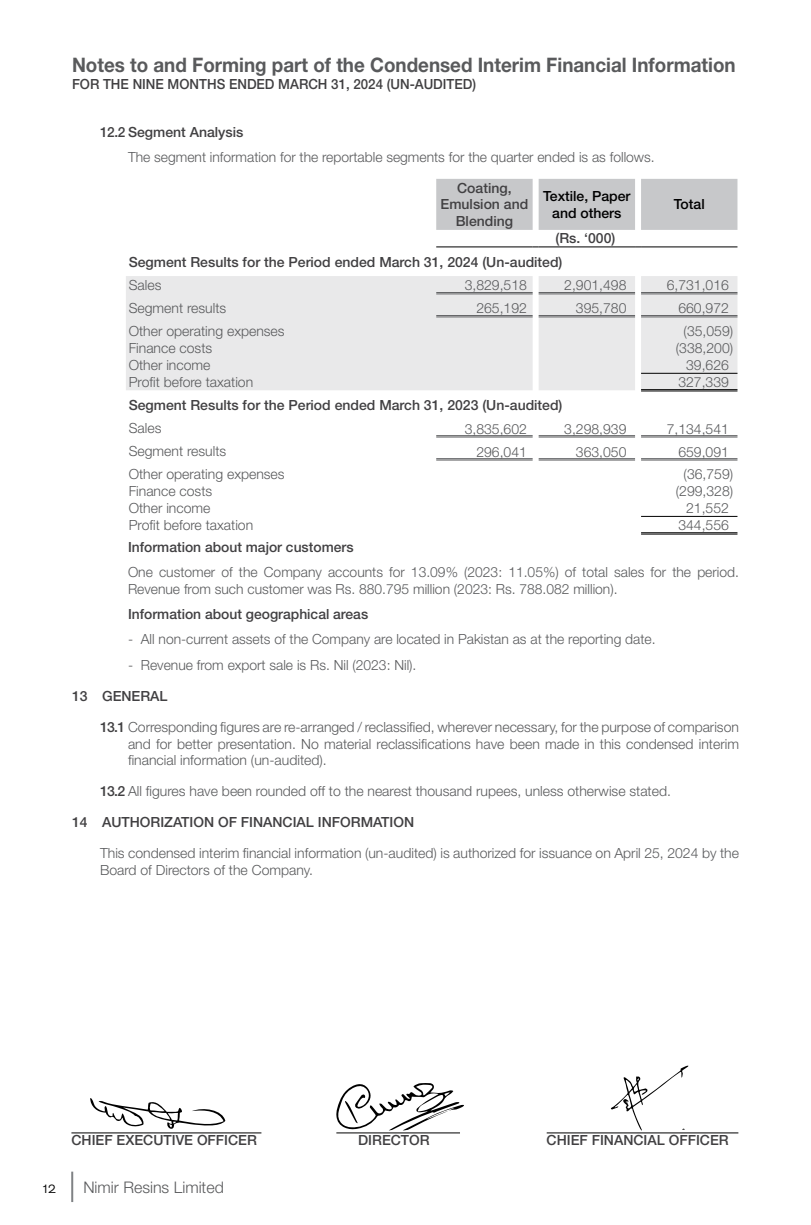
<style>
.page{position:relative;width:811px;height:1225px;background:#fff}
.page>*{position:absolute;margin:0;border:0;box-sizing:border-box;transform-origin:0 0}
.t1{font:700 20px "Helvetica Neue LT Std";color:#595a5c;scale:.94 1}
.t2{font:300 16px "Helvetica Neue LT Std";color:#595a5c}
.t3{font:16px "Akzidenz Grotesk BQ Light SC";color:#000}
.t4{font:300 14px/16.8px "Helvetica Neue LT Std";color:#595a5c}
.t5{font:500 14px/16.8px "Helvetica Neue LT Std";color:#414042;text-align:center}
.t6{font:500 14px "Helvetica Neue LT Std";color:#414042;scale:.95 1}
.t7{font:500 14px/16.8px "Helvetica Neue LT Std";color:#000;text-align:center}
.s1{font-weight:500;color:#414042}
</style>
<div class="page">
<hr style="left:71px;top:1171px;width:2px;height:31px;background:#808285">
<div style="left:436px;top:179px;width:301px;height:51px;background:#c7c8ca"></div>
<div style="left:126px;top:276px;width:611px;height:114px;background:#e9e9ea"></div>
<hr style="left:436px;top:246px;width:96px;height:1px;background:#000">
<hr style="left:538px;top:246px;width:97px;height:1px;background:#000">
<hr style="left:641px;top:246px;width:96px;height:1px;background:#000">
<hr style="left:436px;top:435px;width:96px;height:1px;background:#595a5c">
<hr style="left:436px;top:437px;width:96px;height:1px;background:#595a5c">
<hr style="left:538px;top:435px;width:97px;height:1px;background:#595a5c">
<hr style="left:538px;top:437px;width:97px;height:1px;background:#595a5c">
<hr style="left:641px;top:435px;width:96px;height:1px;background:#595a5c">
<hr style="left:641px;top:437px;width:96px;height:1px;background:#595a5c">
<hr style="left:436px;top:458px;width:96px;height:1px;background:#595a5c">
<hr style="left:436px;top:460px;width:96px;height:1px;background:#595a5c">
<hr style="left:538px;top:458px;width:97px;height:1px;background:#595a5c">
<hr style="left:538px;top:460px;width:97px;height:1px;background:#595a5c">
<hr style="left:641px;top:458px;width:96px;height:1px;background:#595a5c">
<hr style="left:641px;top:460px;width:96px;height:1px;background:#595a5c">
<hr style="left:641px;top:516px;width:96px;height:1px;background:#000">
<hr style="left:641px;top:532px;width:96px;height:1px;background:#000">
<hr style="left:641px;top:534px;width:96px;height:1px;background:#000">
<hr style="left:436px;top:292px;width:96px;height:1px;background:#595a5c">
<hr style="left:436px;top:293px;width:96px;height:1px;background:#595a5c">
<hr style="left:538px;top:292px;width:97px;height:1px;background:#595a5c">
<hr style="left:538px;top:293px;width:97px;height:1px;background:#595a5c">
<hr style="left:641px;top:292px;width:96px;height:1px;background:#595a5c">
<hr style="left:641px;top:293px;width:96px;height:1px;background:#595a5c">
<hr style="left:641px;top:315px;width:96px;height:1px;background:#595a5c">
<hr style="left:641px;top:316px;width:96px;height:1px;background:#595a5c">
<hr style="left:538px;top:315px;width:97px;height:1px;background:#595a5c">
<hr style="left:538px;top:316px;width:97px;height:1px;background:#595a5c">
<hr style="left:641px;top:373px;width:96px;height:1px;background:#000">
<hr style="left:641px;top:389px;width:96px;height:1px;background:#000">
<hr style="left:641px;top:391px;width:96px;height:1px;background:#000">
<hr style="left:436px;top:315px;width:96px;height:1px;background:#595a5c">
<hr style="left:436px;top:316px;width:96px;height:1px;background:#595a5c">
<svg style="left:90px;top:1098px;width:135px;height:31px"></svg>
<hr style="left:71px;top:1132px;width:190px;height:1px;background:#000">
<hr style="left:547px;top:1132px;width:191px;height:1px;background:#000">
<hr style="left:336px;top:1132px;width:124px;height:1px;background:#000">
<svg style="left:611px;top:1065px;width:77px;height:65px"></svg>
<svg style="left:336px;top:1083px;width:128px;height:47px"></svg>
<h1 class="t1" style="left:72px;top:52px;width:707px">Notes to and Forming part of the Condensed Interim Financial Information</h1>
<p class="t6" style="left:72px;top:76px;width:427px">FOR THE NINE MONTHS ENDED MARCH 31, 2024 (UN-AUDITED)</p>
<p class="t5" style="left:100px;top:123px;width:145px">12.2 Segment Analysis</p>
<p class="t4" style="left:128px;top:149px;width:528px">The segment information for the reportable segments for the quarter ended is as follows.</p>
<p class="t5" style="left:440px;top:179px;width:89px">Coating,<br>Emulsion and<br>Blending</p>
<p class="t7" style="left:543px;top:187px;width:89px">Textile, Paper and others</p>
<p class="t7" style="left:674px;top:196px;width:32px">Total</p>
<p class="t5" style="left:129px;top:227px;width:488px;line-height:23px;text-align:left;text-indent:427px">(Rs. ‘000)<br>Segment Results for the Period ended March 31, 2024 (Un-audited)</p>
<p class="t4" style="left:129px;top:276px;width:34px">Sales</p>
<p class="t4" style="left:465px;top:277px;width:64px">3,829,518</p>
<p class="t4" style="left:564px;top:277px;width:64px">2,901,498</p>
<p class="t4" style="left:666px;top:277px;width:64px">6,731,016</p>
<p class="t4" style="left:129px;top:299px;width:99px">Segment results</p>
<p class="t4" style="left:476px;top:300px;width:52px">265,192</p>
<p class="t4" style="left:576px;top:300px;width:52px">395,780</p>
<p class="t4" style="left:678px;top:300px;width:52px">660,972</p>
<p class="t4" style="left:129px;top:322px;width:157px">Other operating expenses</p>
<p class="t4" style="left:683px;top:322px;width:51px">(35,059)</p>
<p class="t4" style="left:129px;top:339px;width:85px">Finance costs</p>
<p class="t4" style="left:676px;top:339px;width:59px">(338,200)</p>
<p class="t4" style="left:129px;top:356px;width:83px">Other income</p>
<p class="t4" style="left:686px;top:356px;width:44px">39,626</p>
<p class="t4" style="left:129px;top:373px;width:126px">Profit before taxation</p>
<p class="t4" style="left:678px;top:373px;width:52px">327,339</p>
<p class="t5" style="left:129px;top:396px;width:435px">Segment Results for the Period ended March 31, 2023 (Un-audited)</p>
<p class="t4" style="left:129px;top:419px;width:34px">Sales</p>
<p class="t4" style="left:465px;top:420px;width:64px">3,835,602</p>
<p class="t4" style="left:564px;top:420px;width:64px">3,298,939</p>
<p class="t4" style="left:666px;top:420px;width:64px">7,134,541</p>
<p class="t4" style="left:129px;top:442px;width:99px">Segment results</p>
<p class="t4" style="left:476px;top:443px;width:52px">296,041</p>
<p class="t4" style="left:576px;top:443px;width:52px">363,050</p>
<p class="t4" style="left:678px;top:443px;width:52px">659,091</p>
<p class="t4" style="left:129px;top:465px;width:157px">Other operating expenses</p>
<p class="t4" style="left:683px;top:465px;width:51px">(36,759)</p>
<p class="t4" style="left:129px;top:482px;width:85px">Finance costs</p>
<p class="t4" style="left:676px;top:482px;width:59px">(299,328)</p>
<p class="t4" style="left:129px;top:499px;width:83px">Other income</p>
<p class="t4" style="left:686px;top:499px;width:44px">21,552</p>
<p class="t4" style="left:129px;top:516px;width:126px">Profit before taxation</p>
<p class="t4" style="left:678px;top:516px;width:52px">344,556</p>
<p class="t5" style="left:128px;top:538px;width:227px">Information about major customers</p>
<p class="t4" style="left:128px;top:563px;width:612px">One customer of the Company accounts for 13.09% (2023: 11.05%) of total sales for the period.<br>Revenue from such customer was Rs. 880.795 million (2023: Rs. 788.082 million).</p>
<p class="t5" style="left:128px;top:605px;width:242px">Information about geographical areas</p>
<p class="t4" style="left:128px;top:631px;width:529px">- All non-current assets of the Company are located in Pakistan as at the reporting date.</p>
<p class="t4" style="left:128px;top:656px;width:290px">- Revenue from export sale is Rs. Nil (2023: Nil).</p>
<p class="t5" style="left:72px;top:687px;width:97px">13 GENERAL</p>
<p class="t4" style="left:128px;top:718px;width:612px;text-align:justify;text-indent:-28px"><span class="s1">13.1</span> Corresponding figures are re-arranged / reclassified, wherever necessary, for the purpose of comparison and for better presentation. No material reclassifications have been made in this condensed interim financial information (un-audited).</p>
<p class="t4" style="left:100px;top:782px;width:572px"><span class="s1">13.2</span> All figures have been rounded off to the nearest thousand rupees, unless otherwise stated.</p>
<p class="t5" style="left:72px;top:814px;width:344px">14 AUTHORIZATION OF FINANCIAL INFORMATION</p>
<p class="t4" style="left:100px;top:844px;width:640px">This condensed interim financial information (un-audited) is authorized for issuance on April 25, 2024 by the<br>Board of Directors of the Company.</p>
<p class="t5" style="left:71px;top:1131px;width:187px">CHIEF EXECUTIVE OFFICER</p>
<p class="t5" style="left:358px;top:1131px;width:73px">DIRECTOR</p>
<p class="t5" style="left:546px;top:1131px;width:184px">CHIEF FINANCIAL OFFICER</p>
<p class="t3" style="left:43px;top:1178px;width:15px">12</p>
<p class="t2" style="left:83px;top:1177px;width:142px">Nimir Resins Limited</p>
</div>
